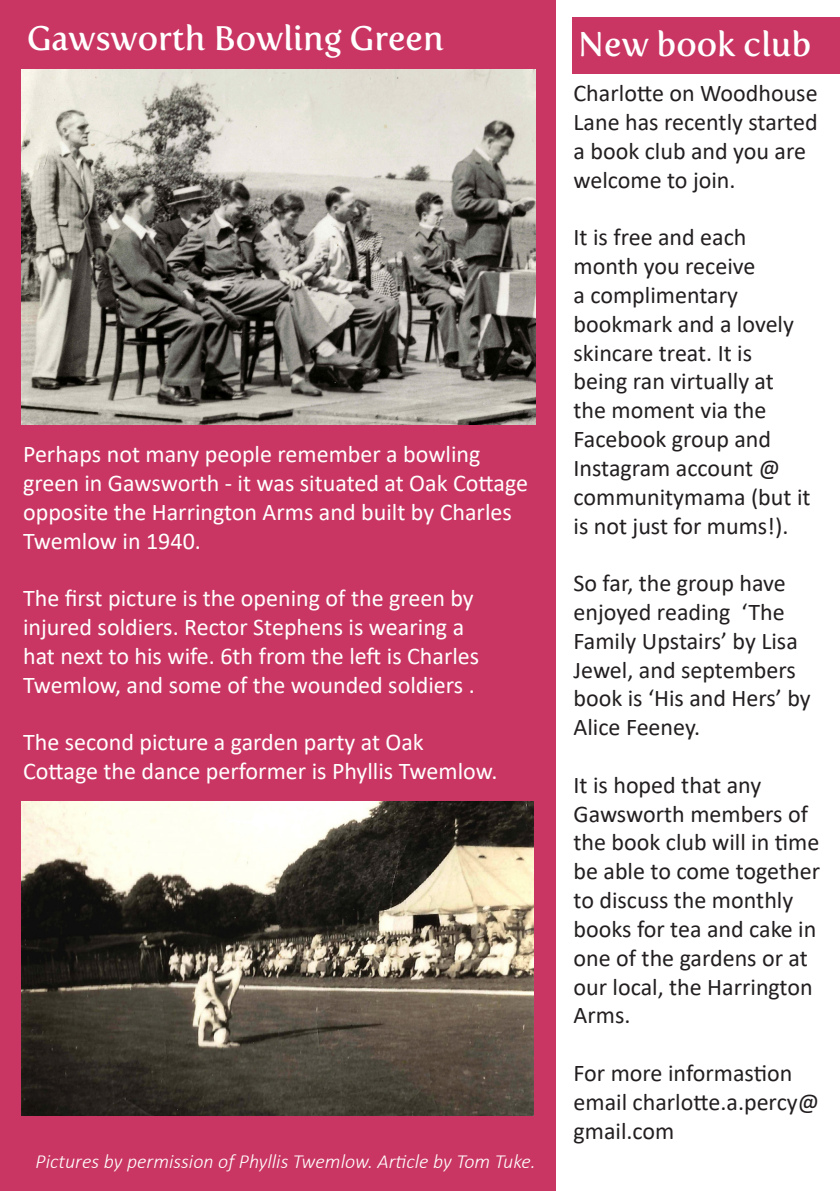
<style>
.page{position:relative;width:840px;height:1191px;background:#fff}
.page>*{position:absolute;margin:0;border:0;box-sizing:border-box;transform-origin:0 0}
.t1{font:34px "Fertigo Pro";color:#fff}
.t2{font:24px/28.8px "Calibri";color:#231f20}
.t3{font:24px/28.8px "Calibri";color:#fff}
.t4{font:italic 300 20px "Calibri";color:#fff}
</style>
<div class="page">
<div style="left:0;top:0;width:554px;height:1191px;background:#c93663"></div>
<img style="left:21px;top:801px;width:512px;height:314px">
<img style="left:21px;top:70px;width:514px;height:354px">
<div style="left:571px;top:17px;width:268px;height:57px;background:#c93663"></div>
<p class="t1" style="left:27px;top:19px;width:418px">Gawsworth Bowling Green</p>
<p class="t3" style="left:23px;top:439px;width:506px">Perhaps not many people remember a bowling green in Gawsworth - it was situated at Oak Cottage</p>
<p class="t3" style="left:23px;top:497px;width:490px">opposite the Harrington Arms and built by Charles<br>Twemlow in 1940.</p>
<p class="t3" style="left:23px;top:583px;width:457px">The first picture is the opening of the green by injured soldiers. Rector Stephens is wearing a hat next to his wife. 6th from the left is Charles Twemlow, and some of the wounded soldiers .</p>
<p class="t3" style="left:23px;top:727px;width:402px">The second picture a garden party at Oak</p>
<p class="t3" style="left:23px;top:756px;width:475px">Cottage the dance performer is Phyllis Twemlow.</p>
<p class="t4" style="left:36px;top:1149px;width:501px">Pictures by permission of Phyllis Twemlow. Article by Tom Tuke.</p>
<p class="t1" style="left:578px;top:24px;width:234px">New book club</p>
<p class="t2" style="left:573px;top:78px;width:245px">Charlotte on Woodhouse<br>Lane has recently started a book club and you are welcome to join.</p>
<p class="t2" style="left:573px;top:222px;width:238px">It is free and each month you receive<br>a complimentary bookmark and a lovely skincare treat. It is being ran virtually at the moment via the<br>Facebook group and<br>Instagram account @ communitymama (but it is not just for mums!).</p>
<p class="t2" style="left:573px;top:568px;width:238px">So far, the group have enjoyed reading ‘The<br>Family Upstairs’ by Lisa<br>Jewel, and septembers book is ‘His and Hers’ by<br>Alice Feeney.</p>
<p class="t2" style="left:573px;top:770px;width:248px">It is hoped that any<br>Gawsworth members of the book club will in time be able to come together to discuss the monthly books for tea and cake in one of the gardens or at our local, the Harrington<br>Arms.</p>
<p class="t2" style="left:573px;top:1058px;width:247px">For more informastion email charlotte.a.percy@ gmail.com</p>
</div>
